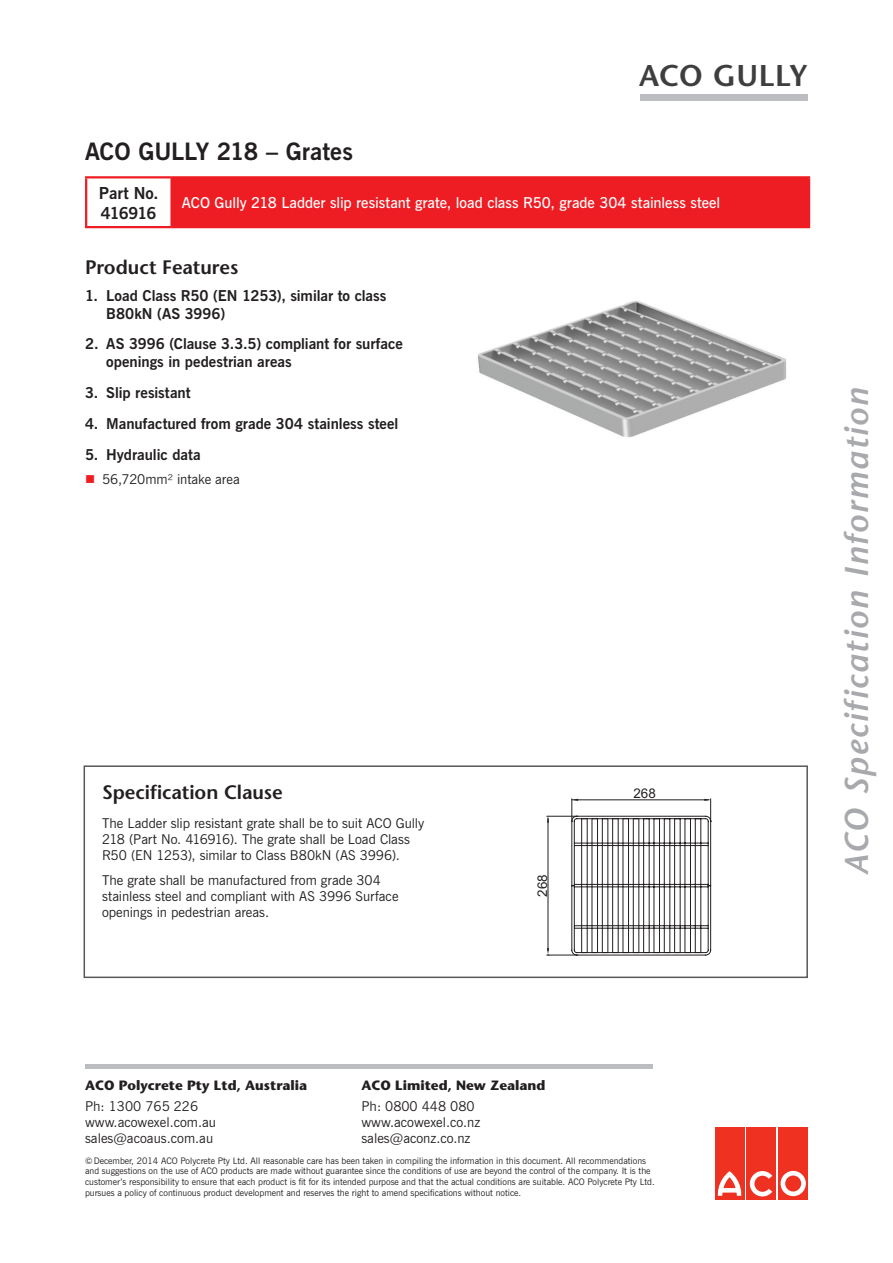
<style>
.page{position:relative;width:893px;height:1263px;background:#fff}
.page>*{position:absolute;margin:0;border:0;box-sizing:border-box;transform-origin:0 0}
.t1{font:italic 600 33px "Stone Sans";letter-spacing:.045em;color:#a8a9ad}
.t2{font:600 30px "Stone Sans";letter-spacing:.005em;color:#3e3e3f}
.Product_Heading{font:700 24px "News Gothic BT";letter-spacing:-.005em;color:#231f20}
.Sub_Heading_1{font:600 19.5px "Stone Sans";letter-spacing:-.005em;color:#231f20}
.Part_No{font:700 16.5px/19.5px "News Gothic BT";letter-spacing:-.02em;color:#231f20}
.Sub_Heading_2{font:700 15px/18px "News Gothic BT";letter-spacing:-.005em;color:#231f20}
.White_Text{font:600 15px "News Gothic BT";letter-spacing:-.005em;color:#fff}
.Body_Text{font:13.5px/16.2px "News Gothic BT";color:#231f20}
.t3{font:700 13.5px "Stone Sans";color:#231f20}
.t4{font:13.35px "Arial";color:#231f20}
.t5{font:9px/10.8px "News Gothic BT";color:#231f20}
.s1{color:#ee1d23}
</style>
<div class="page">
<div style="left:715px;top:1127px;width:29px;height:72px;background:#ef3122"></div>
<div style="left:747px;top:1127px;width:29px;height:72px;background:#ef3122"></div>
<div style="left:778px;top:1127px;width:30px;height:72px;background:#ef3122"></div>
<svg style="left:781px;top:1171px;width:25px;height:25px"></svg>
<svg style="left:750px;top:1171px;width:22px;height:25px"></svg>
<svg style="left:717px;top:1171px;width:25px;height:25px"></svg>
<hr style="left:85px;top:1065px;width:568px;height:4px;background:#bcbdc0">
<div style="left:640px;top:94px;width:168px;height:7px;background:#bcbdc0"></div>
<img style="left:478px;top:300px;width:309px;height:138px">
<div style="left:171px;top:177px;width:638px;height:50px;background:#ee1d23"></div>
<hr style="left:170px;top:178px;width:2px;height:48px;background:#ee1d23">
<hr style="left:85px;top:176px;width:86px;height:2px;background:#ee1d23">
<hr style="left:85px;top:178px;width:2px;height:48px;background:#ee1d23">
<hr style="left:171px;top:176px;width:639px;height:2px;background:#ee1d23">
<hr style="left:808px;top:178px;width:2px;height:48px;background:#ee1d23">
<hr style="left:85px;top:226px;width:86px;height:2px;background:#ee1d23">
<hr style="left:171px;top:226px;width:639px;height:2px;background:#ee1d23">
<hr style="left:547px;top:816px;width:30px;height:1px;background:#231f20">
<hr style="left:547px;top:955px;width:30px;height:1px;background:#231f20">
<hr style="left:548px;top:818px;width:1px;height:132px;background:#231f20">
<svg style="left:547px;top:816px;width:2px;height:6px"></svg>
<svg style="left:547px;top:948px;width:2px;height:8px"></svg>
<svg style="left:571px;top:799px;width:141px;height:157px"></svg>
<div style="left:84px;top:765px;width:724px;height:213px;border:2px solid #57585a"></div>
<h2 class="t2" style="left:639px;top:58px;width:170px">ACO GULLY</h2>
<p class="Product_Heading" style="left:85px;top:136px;width:269px">ACO GULLY 218 – Grates</p>
<p class="Part_No" style="left:99px;top:183px;width:61px">Part No.<br>416916</p>
<p class="White_Text" style="left:182px;top:193px;width:540px">ACO Gully 218 Ladder slip resistant grate, load class R50, grade 304 stainless steel</p>
<p class="Sub_Heading_1" style="left:85px;top:255px;width:155px">Product Features</p>
<p class="Sub_Heading_2" style="left:106px;top:286px;width:282px;text-indent:-21px">1. Load Class R50 (EN 1253), similar to class<br>B80kN (AS 3996)</p>
<p class="Sub_Heading_2" style="left:106px;top:335px;width:298px;text-indent:-21px">2. AS 3996 (Clause 3.3.5) compliant for surface openings in pedestrian areas</p>
<p class="Sub_Heading_2" style="left:85px;top:384px;width:107px">3. Slip resistant</p>
<p class="Sub_Heading_2" style="left:85px;top:414px;width:315px">4. Manufactured from grade 304 stainless steel</p>
<p class="Sub_Heading_2" style="left:85px;top:445px;width:117px">5. Hydraulic data</p>
<p class="Body_Text" style="left:85px;top:471px;width:156px"><span class="s1">■</span> 56,720mm² intake area</p>
<p class="Sub_Heading_1" style="left:102px;top:780px;width:182px">Specification Clause</p>
<p class="Body_Text" style="left:102px;top:814px;width:324px">The Ladder slip resistant grate shall be to suit ACO Gully<br>218 (Part No. 416916). The grate shall be Load Class<br>R50 (EN 1253), similar to Class B80kN (AS 3996).</p>
<p class="Body_Text" style="left:102px;top:872px;width:298px">The grate shall be manufactured from grade 304 stainless steel and compliant with AS 3996 Surface openings in pedestrian areas.</p>
<p class="t4" style="left:534px;top:896px;width:24px;rotate:-90deg">268</p>
<p class="t4" style="left:633px;top:785px;width:24px">268</p>
<h1 class="t1" style="left:837px;top:875px;width:489px;rotate:-90deg">ACO Specification Information</h1>
<h3 class="t3" style="left:85px;top:1078px;width:224px">ACO Polycrete Pty Ltd, Australia</h3>
<h3 class="Body_Text" style="left:85px;top:1098px;width:133px">Ph: 1300 765 226 www.acowexel.com.au sales@acoaus.com.au</h3>
<h3 class="t3" style="left:361px;top:1077px;width:186px">ACO Limited, New Zealand</h3>
<h3 class="Body_Text" style="left:361px;top:1098px;width:120px">Ph: 0800 448 080 www.acowexel.co.nz sales@aconz.co.nz</h3>
<p class="t5" style="left:85px;top:1155px;width:571px">©December, 2014 ACO Polycrete Pty Ltd. All reasonable care has been taken in compiling the information in this document. All recommendations and suggestions on the use of ACO products are made without guarantee since the conditions of use are beyond the control of the company. It is the customer’s responsibility to ensure that each product is fit for its intended purpose and that the actual conditions are suitable. ACO Polycrete Pty Ltd. pursues a policy of continuous product development and reserves the right to amend specifications without notice.</p>
</div>
